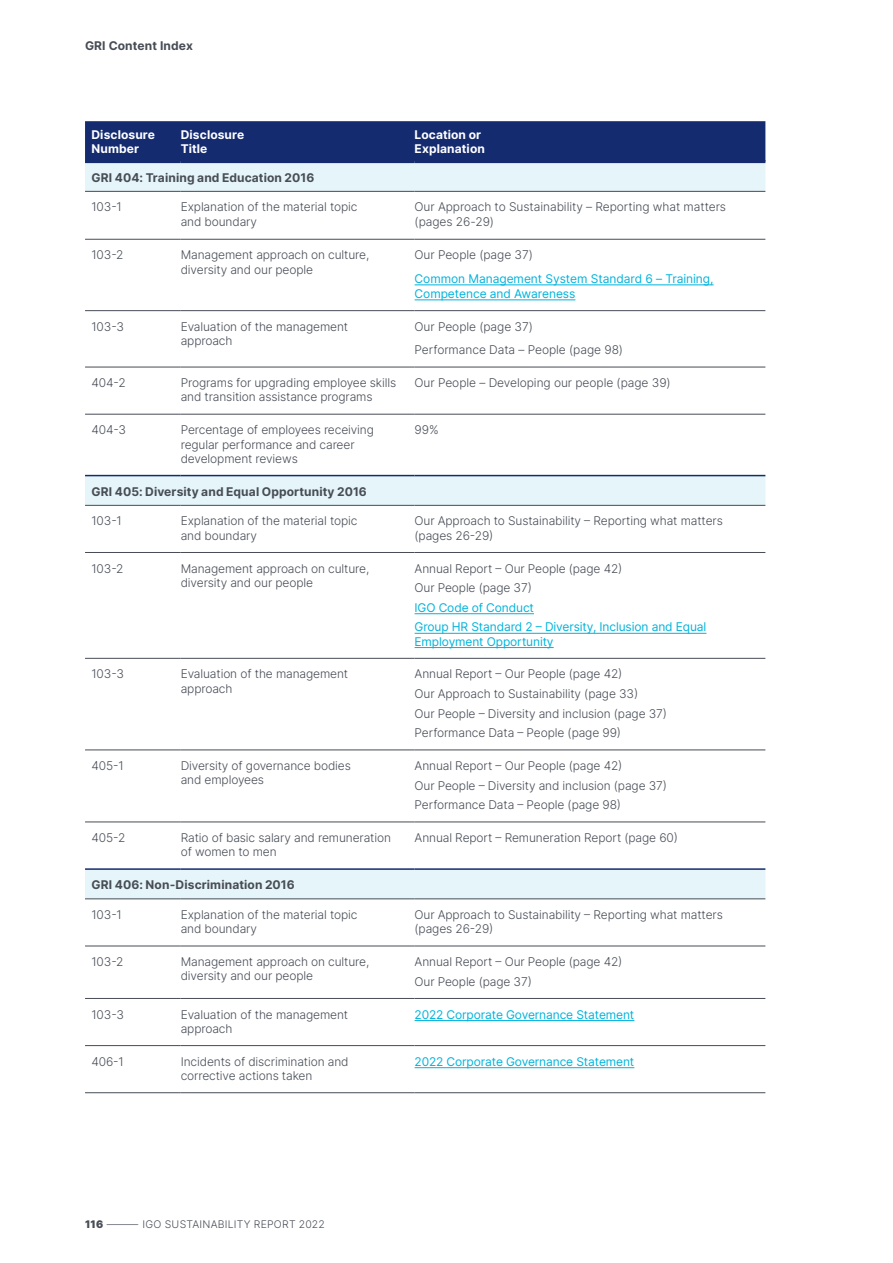
<style>
.page{position:relative;width:893px;height:1263px;background:#fff}
.page>*{position:absolute;margin:0;border:0;box-sizing:border-box;transform-origin:0 0}
.t1{font:300 12px/14.2px "Inter";letter-spacing:-.01em;color:#474c55}
.t2{font:12px/15px "Inter";letter-spacing:-.01em;color:#00b3dc}
.t3{font:700 12px "Inter";letter-spacing:.01em;color:#474c55}
.t4{font:700 12px/14.2px "Inter";letter-spacing:.01em;color:#fff}
.t5{font:300 10.5px "Inter";letter-spacing:.02em;color:#474c55;scale:3 1}
.s1{font-weight:900}
</style>
<div class="page">
<div style="left:85px;top:121px;width:680px;height:39px;background:#152b6f"></div>
<svg style="left:85px;top:163px;width:680px;height:735px"></svg>
<hr style="left:85px;top:505px;width:96px;height:1px;background:#474c55">
<hr style="left:181px;top:505px;width:234px;height:1px;background:#474c55">
<hr style="left:415px;top:505px;width:350px;height:1px;background:#474c55">
<hr style="left:85px;top:475px;width:96px;height:1px;background:#152b6f">
<hr style="left:181px;top:475px;width:234px;height:1px;background:#152b6f">
<hr style="left:415px;top:475px;width:350px;height:1px;background:#152b6f">
<hr style="left:85px;top:868px;width:96px;height:2px;background:#152b6f">
<hr style="left:181px;top:868px;width:234px;height:2px;background:#152b6f">
<hr style="left:415px;top:868px;width:350px;height:2px;background:#152b6f">
<hr style="left:85px;top:1092px;width:96px;height:1px;background:#474c55">
<hr style="left:181px;top:1092px;width:234px;height:1px;background:#474c55">
<hr style="left:415px;top:1092px;width:350px;height:1px;background:#474c55">
<hr style="left:85px;top:898px;width:96px;height:1px;background:#474c55">
<hr style="left:181px;top:898px;width:234px;height:1px;background:#474c55">
<hr style="left:415px;top:898px;width:350px;height:1px;background:#474c55">
<hr style="left:85px;top:191px;width:96px;height:1px;background:#474c55">
<hr style="left:181px;top:191px;width:234px;height:1px;background:#474c55">
<hr style="left:415px;top:191px;width:350px;height:1px;background:#474c55">
<hr style="left:85px;top:160px;width:96px;height:3px;background:#152b6f">
<hr style="left:181px;top:160px;width:234px;height:3px;background:#152b6f">
<hr style="left:415px;top:160px;width:350px;height:3px;background:#152b6f">
<hr style="left:85px;top:239px;width:96px;height:1px;background:#474c55">
<hr style="left:181px;top:239px;width:234px;height:1px;background:#474c55">
<hr style="left:415px;top:239px;width:350px;height:1px;background:#474c55">
<hr style="left:85px;top:310px;width:96px;height:1px;background:#474c55">
<hr style="left:181px;top:310px;width:234px;height:1px;background:#474c55">
<hr style="left:415px;top:310px;width:350px;height:1px;background:#474c55">
<hr style="left:85px;top:367px;width:96px;height:1px;background:#474c55">
<hr style="left:181px;top:367px;width:234px;height:1px;background:#474c55">
<hr style="left:415px;top:367px;width:350px;height:1px;background:#474c55">
<hr style="left:85px;top:552px;width:96px;height:1px;background:#474c55">
<hr style="left:181px;top:552px;width:234px;height:1px;background:#474c55">
<hr style="left:415px;top:552px;width:350px;height:1px;background:#474c55">
<hr style="left:85px;top:658px;width:96px;height:1px;background:#474c55">
<hr style="left:181px;top:658px;width:234px;height:1px;background:#474c55">
<hr style="left:415px;top:658px;width:350px;height:1px;background:#474c55">
<hr style="left:85px;top:750px;width:96px;height:1px;background:#474c55">
<hr style="left:181px;top:750px;width:234px;height:1px;background:#474c55">
<hr style="left:415px;top:750px;width:350px;height:1px;background:#474c55">
<hr style="left:85px;top:946px;width:96px;height:1px;background:#474c55">
<hr style="left:181px;top:946px;width:234px;height:1px;background:#474c55">
<hr style="left:415px;top:946px;width:350px;height:1px;background:#474c55">
<hr style="left:85px;top:998px;width:96px;height:1px;background:#474c55">
<hr style="left:181px;top:998px;width:234px;height:1px;background:#474c55">
<hr style="left:415px;top:998px;width:350px;height:1px;background:#474c55">
<hr style="left:85px;top:1045px;width:96px;height:1px;background:#474c55">
<hr style="left:181px;top:1045px;width:234px;height:1px;background:#474c55">
<hr style="left:415px;top:1045px;width:350px;height:1px;background:#474c55">
<hr style="left:85px;top:414px;width:96px;height:1px;background:#474c55">
<hr style="left:181px;top:414px;width:234px;height:1px;background:#474c55">
<hr style="left:415px;top:414px;width:350px;height:1px;background:#474c55">
<hr style="left:85px;top:822px;width:96px;height:1px;background:#474c55">
<hr style="left:181px;top:822px;width:234px;height:1px;background:#474c55">
<hr style="left:415px;top:822px;width:350px;height:1px;background:#474c55">
<hr style="left:415px;top:284px;width:299px;height:1px;background:#00b3dc">
<hr style="left:415px;top:299px;width:160px;height:1px;background:#00b3dc">
<hr style="left:415px;top:613px;width:119px;height:1px;background:#00b3dc">
<hr style="left:415px;top:633px;width:291px;height:1px;background:#00b3dc">
<hr style="left:415px;top:647px;width:139px;height:1px;background:#00b3dc">
<hr style="left:415px;top:1020px;width:219px;height:1px;background:#00b3dc">
<hr style="left:415px;top:1067px;width:219px;height:1px;background:#00b3dc">
<p class="t3" style="left:85px;top:37px;width:110px">GRI Content Index</p>
<p class="t4" style="left:91px;top:127px;width:65px">Disclosure<br>Number</p>
<p class="t4" style="left:181px;top:127px;width:65px">Disclosure<br>Title</p>
<p class="t4" style="left:415px;top:127px;width:72px">Location or<br>Explanation</p>
<p class="t3" style="left:91px;top:169px;width:224px">GRI 404: Training and Education 2016</p>
<p class="t1" style="left:91px;top:200px;width:32px">103-1</p>
<p class="t1" style="left:181px;top:200px;width:178px">Explanation of the material topic and boundary</p>
<p class="t1" style="left:415px;top:199px;width:313px;line-height:15px">Our Approach to Sustainability – Reporting what matters (pages 26-29)</p>
<p class="t1" style="left:91px;top:248px;width:34px">103-2</p>
<p class="t1" style="left:181px;top:248px;width:190px">Management approach on culture, diversity and our people</p>
<p class="t1" style="left:415px;top:248px;width:120px">Our People (page 37)</p>
<p class="t2" style="left:415px;top:271px;width:300px">Common Management System Standard 6 – Training,<br>Competence and Awareness</p>
<p class="t1" style="left:91px;top:319px;width:34px">103-3</p>
<p class="t1" style="left:181px;top:319px;width:169px">Evaluation of the management approach</p>
<p class="t1" style="left:415px;top:314px;width:210px;line-height:23.5px">Our People (page 37)<br>Performance Data – People (page 98)</p>
<p class="t1" style="left:91px;top:375px;width:36px">404-2</p>
<p class="t1" style="left:181px;top:375px;width:217px">Programs for upgrading employee skills and transition assistance programs</p>
<p class="t1" style="left:415px;top:375px;width:258px">Our People – Developing our people (page 39)</p>
<p class="t1" style="left:91px;top:423px;width:36px">404-3</p>
<p class="t1" style="left:181px;top:423px;width:195px">Percentage of employees receiving regular performance and career development reviews</p>
<p class="t1" style="left:415px;top:423px;width:26px">99%</p>
<p class="t3" style="left:91px;top:483px;width:277px">GRI 405: Diversity and Equal Opportunity 2016</p>
<p class="t1" style="left:91px;top:514px;width:32px">103-1</p>
<p class="t1" style="left:181px;top:514px;width:178px">Explanation of the material topic and boundary</p>
<p class="t1" style="left:415px;top:514px;width:310px">Our Approach to Sustainability – Reporting what matters (pages 26-29)</p>
<p class="t1" style="left:91px;top:561px;width:34px">103-2</p>
<p class="t1" style="left:181px;top:561px;width:190px">Management approach on culture, diversity and our people</p>
<p class="t1" style="left:415px;top:558px;width:209px;line-height:19.5px">Annual Report – Our People (page 42)<br>Our People (page 37)</p>
<p class="t2" style="left:415px;top:597px;width:293px;line-height:19.5px">IGO Code of Conduct<br>Group HR Standard 2 – Diversity, Inclusion and Equal</p>
<p class="t2" style="left:415px;top:633px;width:141px">Employment Opportunity</p>
<p class="t1" style="left:91px;top:667px;width:34px">103-3</p>
<p class="t1" style="left:181px;top:667px;width:169px">Evaluation of the management approach</p>
<p class="t1" style="left:415px;top:664px;width:254px;line-height:19.5px">Annual Report – Our People (page 42)<br>Our Approach to Sustainability (page 33)<br>Our People – Diversity and inclusion (page 37)<br>Performance Data – People (page 99)</p>
<p class="t1" style="left:91px;top:758px;width:34px">405-1</p>
<p class="t1" style="left:181px;top:758px;width:172px">Diversity of governance bodies and employees</p>
<p class="t1" style="left:415px;top:756px;width:254px;line-height:19.5px">Annual Report – Our People (page 42)<br>Our People – Diversity and inclusion (page 37)<br>Performance Data – People (page 98)</p>
<p class="t1" style="left:91px;top:830px;width:35px">405-2</p>
<p class="t1" style="left:181px;top:830px;width:212px">Ratio of basic salary and remuneration of women to men</p>
<p class="t1" style="left:415px;top:830px;width:265px">Annual Report – Remuneration Report (page 60)</p>
<p class="t3" style="left:91px;top:876px;width:205px">GRI 406: Non-Discrimination 2016</p>
<p class="t1" style="left:91px;top:907px;width:32px">103-1</p>
<p class="t1" style="left:181px;top:907px;width:178px">Explanation of the material topic and boundary</p>
<p class="t1" style="left:415px;top:907px;width:310px">Our Approach to Sustainability – Reporting what matters (pages 26-29)</p>
<p class="t1" style="left:91px;top:954px;width:34px">103-2</p>
<p class="t1" style="left:181px;top:954px;width:190px">Management approach on culture, diversity and our people</p>
<p class="t1" style="left:415px;top:952px;width:209px;line-height:19.5px">Annual Report – Our People (page 42)<br>Our People (page 37)</p>
<p class="t1" style="left:91px;top:1007px;width:34px">103-3</p>
<p class="t1" style="left:181px;top:1007px;width:169px">Evaluation of the management approach</p>
<p class="t2" style="left:415px;top:1006px;width:221px">2022 Corporate Governance Statement</p>
<p class="t1" style="left:91px;top:1054px;width:34px">406-1</p>
<p class="t1" style="left:181px;top:1054px;width:169px">Incidents of discrimination and corrective actions taken</p>
<p class="t2" style="left:415px;top:1053px;width:221px">2022 Corporate Governance Statement</p>
<p class="t5" style="left:85px;top:1216px;width:81px"><span class="s1">116</span> —IGO SUSTAINABILITY REPORT 2022</p>
</div>
